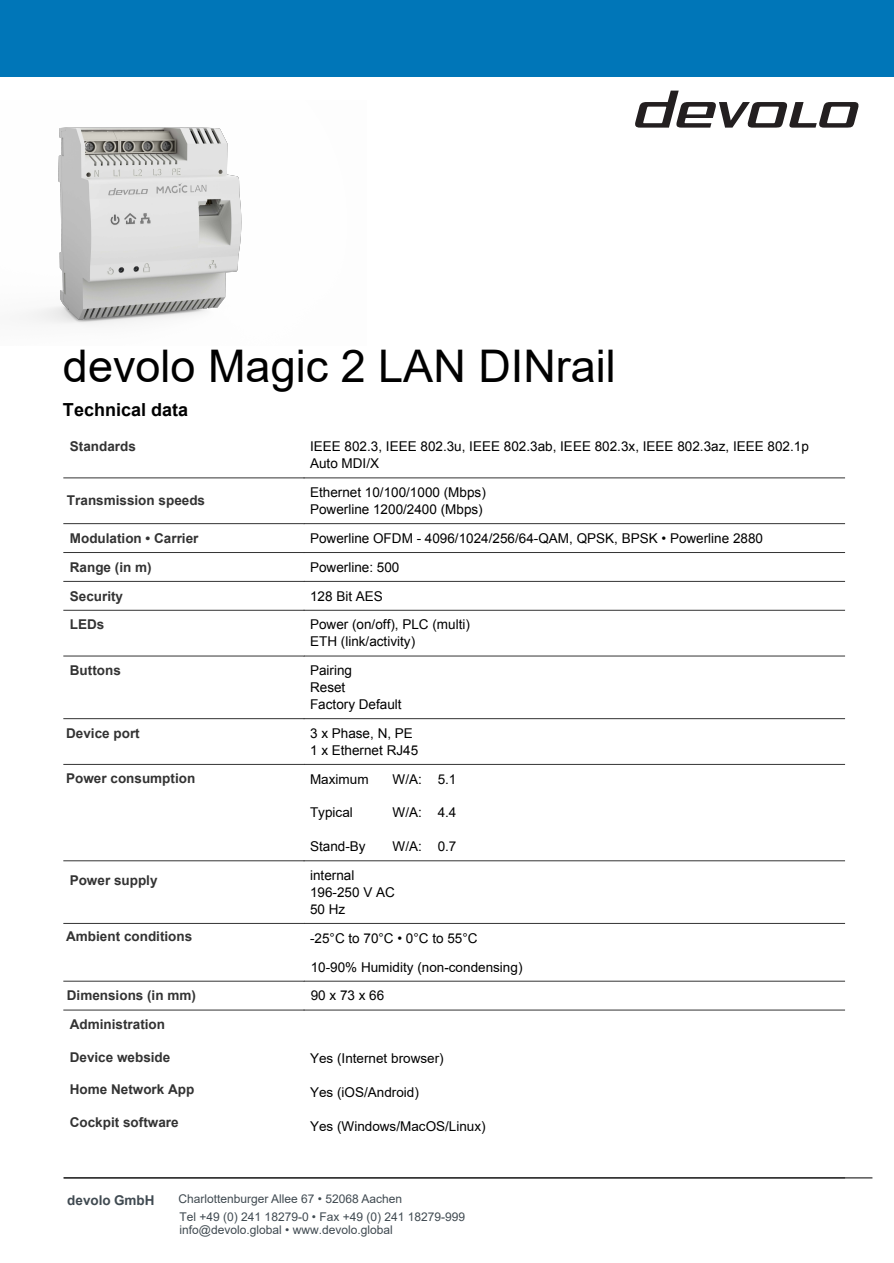
<style>
.page{position:relative;width:894px;height:1263px;background:#fff}
.page>*{position:absolute;margin:0;border:0;box-sizing:border-box;transform-origin:0 0}
.t1{font:45px "Arial";color:#000}
.t2{font:700 18px "Arial";color:#000}
.t3{font:13.5px/16.8px "Arial";color:#000}
.t4{font:700 13.5px "Arial";color:#333}
.t5{font:13.5px "Arial";color:#000}
.t6{font:700 13.5px "Arial";color:#333}
.t7{font:700 13.5px "Arial";color:#404a51}
.t8{font:12px/17.9px "Arial";color:#404a51}
.s1{font-style:inherit}
</style>
<div class="page">
<img style="left:26px;top:127px;width:216px;height:198px">
<div style="left:0;top:0;width:893px;height:77px;background:#0076b8"></div>
<svg style="left:635px;top:91px;width:223px;height:37px"></svg>
<hr style="left:64px;top:1178px;width:780px;height:1px;background:#333">
<hr style="left:64px;top:1177px;width:808px;height:1px;background:#000">
<hr style="left:304px;top:1010px;width:540px;height:1px;background:#333">
<hr style="left:64px;top:1010px;width:240px;height:1px;background:#333">
<hr style="left:304px;top:981px;width:540px;height:1px;background:#333">
<hr style="left:64px;top:981px;width:240px;height:1px;background:#333">
<hr style="left:304px;top:923px;width:540px;height:1px;background:#333">
<hr style="left:64px;top:923px;width:240px;height:1px;background:#333">
<hr style="left:304px;top:860px;width:540px;height:1px;background:#333">
<hr style="left:64px;top:860px;width:240px;height:1px;background:#333">
<hr style="left:304px;top:764px;width:540px;height:1px;background:#333">
<hr style="left:64px;top:764px;width:240px;height:1px;background:#333">
<hr style="left:304px;top:718px;width:540px;height:1px;background:#333">
<hr style="left:64px;top:718px;width:240px;height:1px;background:#333">
<hr style="left:304px;top:656px;width:540px;height:1px;background:#333">
<hr style="left:64px;top:656px;width:240px;height:1px;background:#333">
<hr style="left:304px;top:610px;width:540px;height:1px;background:#333">
<hr style="left:64px;top:610px;width:240px;height:1px;background:#333">
<hr style="left:304px;top:581px;width:540px;height:1px;background:#333">
<hr style="left:64px;top:581px;width:240px;height:1px;background:#333">
<hr style="left:304px;top:552px;width:540px;height:1px;background:#333">
<hr style="left:64px;top:552px;width:240px;height:1px;background:#333">
<hr style="left:304px;top:523px;width:540px;height:1px;background:#333">
<hr style="left:64px;top:523px;width:240px;height:1px;background:#333">
<hr style="left:304px;top:478px;width:540px;height:1px;background:#333">
<hr style="left:64px;top:478px;width:240px;height:1px;background:#333">
<h1 class="t1" style="left:63px;top:349px;width:554px">devolo Magic 2 LAN DINrail</h1>
<h2 class="t2" style="left:63px;top:397px;width:127px">Technical data</h2>
<p class="t4" style="left:70px;top:437px;width:68px">Standards</p>
<p class="t3" style="left:310px;top:438px;width:500px">IEEE 802.3, IEEE 802.3u, IEEE 802.3ab, IEEE 802.3x, IEEE 802.3az, IEEE 802.1p<br>Auto MDI/X</p>
<p class="t3" style="left:310px;top:484px;width:177px">Ethernet 10/100/1000 (<span class="s1">M</span>bps)<br>Powerline 1200/2400 (<span class="s1">M</span>bps)</p>
<p class="t4" style="left:70px;top:528px;width:130px">Modulation • Carrier</p>
<p class="t3" style="left:310px;top:530px;width:454px">Powerline OFDM - 4096/1024/256/64-QAM, QPSK, BPSK • Powerline 2880</p>
<p class="t4" style="left:70px;top:557px;width:83px">Range (in m)</p>
<p class="t3" style="left:310px;top:559px;width:91px">Powerline: 500</p>
<p class="t4" style="left:70px;top:586px;width:55px">Security</p>
<p class="t3" style="left:310px;top:587px;width:74px">128 Bit AES</p>
<p class="t4" style="left:70px;top:615px;width:36px">LEDs</p>
<p class="t3" style="left:310px;top:616px;width:161px">Power (on/off), PLC (multi)<br>ETH (link/activity)</p>
<p class="t4" style="left:70px;top:661px;width:52px">Buttons</p>
<p class="t3" style="left:310px;top:662px;width:93px">Pairing<br>Reset<br>Factory Default</p>
<p class="t3" style="left:310px;top:725px;width:110px">3 x Phase, N, PE<br>1 x Ethernet RJ45</p>
<p class="t5" style="left:310px;top:769px;width:60px">Maximum</p>
<p class="t3" style="left:392px;top:770px;width:65px">W/A: 5.1</p>
<p class="t3" style="left:310px;top:804px;width:44px">Typi<span class="s1">cal</span></p>
<p class="t3" style="left:392px;top:804px;width:65px">W/A: 4.4</p>
<p class="t3" style="left:310px;top:838px;width:57px">Stand-By</p>
<p class="t3" style="left:392px;top:838px;width:65px">W/A: 0.7</p>
<p class="t3" style="left:310px;top:867px;width:86px">internal<br>196-250 V AC<br>50 Hz</p>
<p class="t3" style="left:310px;top:929px;width:169px">-25°C to 70°C • 0°C to 55°C</p>
<p class="t4" style="left:67px;top:491px;width:140px">Transmission speeds</p>
<p class="t4" style="left:66px;top:724px;width:75px">Device port</p>
<p class="t4" style="left:66px;top:769px;width:131px">Power consumption</p>
<p class="t4" style="left:70px;top:871px;width:89px">Power supply</p>
<p class="t4" style="left:66px;top:927px;width:128px">Ambient conditions</p>
<p class="t4" style="left:67px;top:986px;width:130px">Dimensions (in mm)</p>
<p class="t4" style="left:70px;top:1015px;width:97px">Administration</p>
<p class="t4" style="left:70px;top:1048px;width:102px">Device webside</p>
<p class="t6" style="left:70px;top:1080px;width:126px">Home Network App</p>
<p class="t6" style="left:70px;top:1112px;width:110px">Cockpit <span class="s1">s</span>oftware</p>
<p class="t5" style="left:310px;top:958px;width:213px"><span class="s1">10-90%</span> Humidity (non-condensing)</p>
<p class="t3" style="left:310px;top:987px;width:75px">90 x 73 x 66</p>
<p class="t3" style="left:310px;top:1050px;width:135px"><span class="s1">Yes</span> (Internet browser)</p>
<p class="t3" style="left:310px;top:1083px;width:110px"><span class="s1">Yes</span> (iOS/Android)</p>
<p class="t3" style="left:310px;top:1117px;width:177px"><span class="s1">Yes</span> (Windows/MacOS/Linux)</p>
<p class="t7" style="left:67px;top:1195px;width:89px">devolo GmbH</p>
<p class="t8" style="left:178px;top:1191px;width:288px">Charlottenburger Allee 67 • 52068 Aachen<br>Tel +49 (0) 241 18279-0 • Fax +49 (0) 241 18279-999</p>
<p class="t8" style="left:179px;top:1222px;width:215px">info@devolo.global • www.devolo.global</p>
</div>
